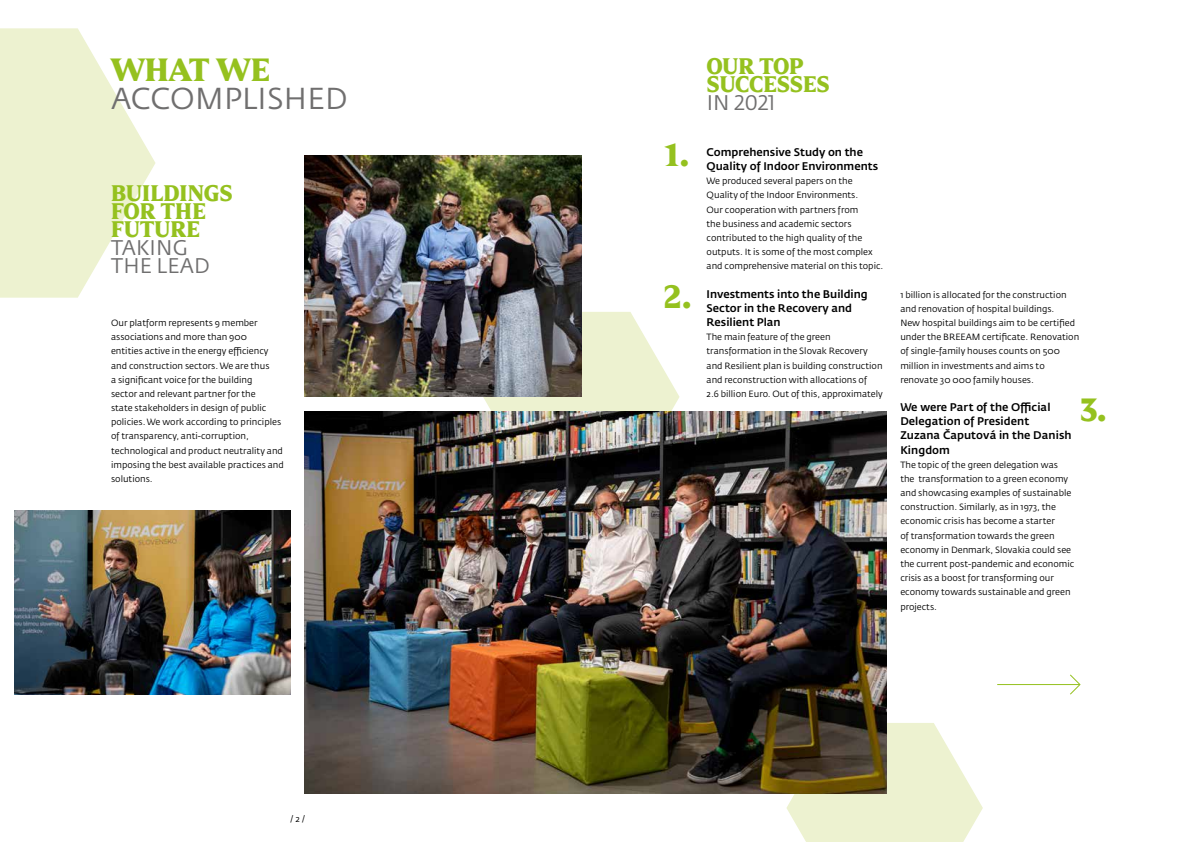
<style>
.page{position:relative;width:1191px;height:842px;background:#fff}
.page>*{position:absolute;margin:0;border:0;box-sizing:border-box;transform-origin:0 0}
.t1{font:900 30px "Zin Display";letter-spacing:.015em;color:#95c11f}
.t2{font:30px "Fedra Sans Std";letter-spacing:.01em;color:#706f6f}
.t3{font:900 21px/18px "Zin Display";letter-spacing:.015em;color:#95c11f}
.t4{font:21px/18px "Fedra Sans Std";letter-spacing:.01em;color:#706f6f}
.t5{font:500 11px/14.2px "Fedra Sans Std";color:#000}
.t6{font:9px/14.2px "Fedra Sans Std";color:#000}
</style>
<div class="page">
<svg style="left:786px;top:723px;width:197px;height:119px"></svg>
<svg style="left:483px;top:312px;width:196px;height:99px"></svg>
<svg style="left:0;top:28px;width:155px;height:270px;fill:#edf2d0"></svg>
<img style="left:14px;top:510px;width:277px;height:184px">
<img style="left:305px;top:156px;width:276px;height:241px">
<svg style="left:1068px;top:674px;width:13px;height:21px"></svg>
<hr style="left:997px;top:684px;width:83px;height:1px;background:#95c11f">
<img style="left:305px;top:411px;width:581px;height:383px">
<h1 class="t1" style="left:111px;top:51px;width:160px">WHAT WE</h1>
<h1 class="t2" style="left:111px;top:80px;width:238px">ACCOMPLISHED</h1>
<h2 class="t3" style="left:111px;top:185px;width:123px">BUILDINGS<br>FOR THE<br>FUTURE</h2>
<h2 class="t4" style="left:111px;top:239px;width:100px">TAKING<br>THE LEAD</h2>
<p class="t6" style="left:111px;top:316px;width:174px">Our platform represents 9 member associations and more than 900<br>entities active in the energy efficiency and construction sectors. We are thus<br>a significant voice for the building<br>sector and relevant partner for the<br>state stakeholders in design of public policies. We work according to principles of transparency, anti-corruption, technological and product neutrality and imposing the best available practices and solutions.</p>
<p class="t6" style="left:290px;top:812px;width:17px">/ 2 /</p>
<h1 class="t1" style="left:664px;top:136px;width:26px">1.</h1>
<h1 class="t1" style="left:664px;top:278px;width:28px">2.</h1>
<h2 class="t3" style="left:707px;top:57px;width:124px">OUR TOP<br>SUCCESSES</h2>
<h2 class="t4" style="left:706px;top:93px;width:70px">IN 2021</h2>
<p class="t5" style="left:706px;top:145px;width:173px">Comprehensive Study on the<br>Quality of Indoor Environments</p>
<p class="t6" style="left:706px;top:174px;width:178px">We produced several papers on the Quality of the Indoor Environments.<br>Our cooperation with partners from<br>the business and academic sectors contributed to the high quality of the outputs. It is some of the most complex and comprehensive material on this topic.</p>
<p class="t5" style="left:706px;top:287px;width:163px">Investments into the Building<br>Sector in the Recovery and<br>Resilient Plan</p>
<p class="t6" style="left:706px;top:330px;width:178px">The main feature of the green transformation in the Slovak Recovery and Resilient plan is building construction and reconstruction with allocations of<br>2.6 billion Euro. Out of this, approximately</p>
<p class="t6" style="left:900px;top:287px;width:180px">1 billion is allocated for the construction and renovation of hospital buildings.<br>New hospital buildings aim to be certified under the BREEAM certificate. Renovation of single-family houses counts on 500 million in investments and aims to renovate 30 000 family houses.</p>
<p class="t5" style="left:900px;top:400px;width:173px">We were Part of the Official<br>Delegation of President<br>Zuzana Čaputová in the Danish<br>Kingdom</p>
<p class="t6" style="left:900px;top:457px;width:176px">The topic of the green delegation was the transformation to a green economy and showcasing examples of sustainable construction. Similarly, as in 1973, the economic crisis has become a starter<br>of transformation towards the green economy in Denmark, Slovakia could see the current post-pandemic and economic crisis as a boost for transforming our economy towards sustainable and green projects.</p>
<h1 class="t1" style="left:1080px;top:391px;width:27px">3.</h1>
</div>
